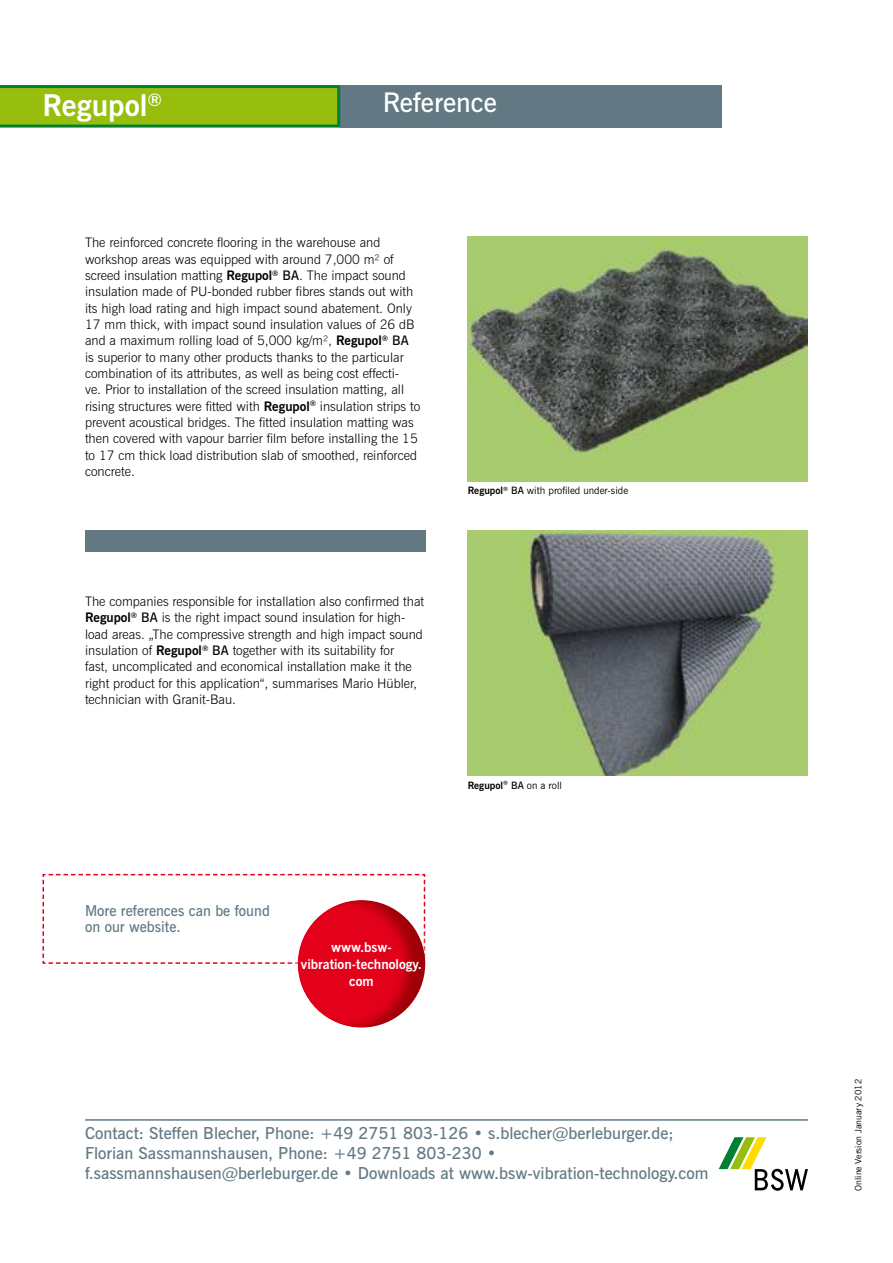
<style>
.page{position:relative;width:893px;height:1263px;background:#fff}
.page>*{position:absolute;margin:0;border:0;box-sizing:border-box;transform-origin:0 0}
.t1{font:700 30px "News Gothic BT";color:#fff}
.t2{font:600 27px "News Gothic BT";color:#fff}
.t3{font:600 16.5px/19.8px "News Gothic BT";color:#627984}
.t4{font:600 15px/16.4px "News Gothic BT";color:#627984}
.t5{font:700 13.5px/16.8px "News Gothic BT";color:#fff;text-align:center}
.t6{font:300 13.2px/16.4px "News Gothic BT";color:#000}
.t7{font:10.2px "News Gothic BT";color:#000}
.t8{font:700 10.2px "News Gothic BT";color:#000}
.t9{font:9px "News Gothic BT";color:#000}
.s1{font-weight:700}
.s2{font-weight:600}
.s3{font-weight:400}
</style>
<div class="page">
<div style="left:340px;top:85px;width:382px;height:43px;background:#627984"></div>
<svg style="left:0;top:85px;width:340px;height:43px;background:#81b514"></svg>
<div style="left:85px;top:530px;width:340px;height:22px;background:#627984"></div>
<svg style="left:719px;top:1137px;width:89px;height:54px"></svg>
<svg style="left:42px;top:873px;width:384px;height:91px"></svg>
<div style="left:285px;top:888px;width:151px;height:151px;background:#fff"></div>
<div style="left:295px;top:894px;width:131px;height:135px;background:#9d0c15;opacity:.75"></div>
<hr style="left:85px;top:1119px;width:723px;height:2px;background:#627984">
<img style="left:468px;top:530px;width:340px;height:246px">
<img style="left:468px;top:236px;width:340px;height:245px">
<h1 class="t1" style="left:43px;top:87px;width:121px">Regupol<sup>®</sup></h1>
<h2 class="t2" style="left:383px;top:86px;width:116px">Reference</h2>
<p class="t6" style="left:85px;top:234px;width:337px">The reinforced concrete flooring in the warehouse and workshop areas was equipped with around 7,000 m² of screed insulation matting <span class="s1">Regupol</span><sup>®</sup> <span class="s2">BA</span>. The impact sound insulation made of PU-bonded rubber fibres stands out with its high load rating and high impact sound abatement. Only 17 mm thick, with impact sound insulation values of 26 dB and a maximum rolling load of 5,000 kg/m², <span class="s1">Regupol</span><sup>®</sup> <span class="s2">BA </span>is superior to many other products thanks to the particular combination of its attributes, as well as being cost effecti-<br>ve. Prior to installation of the screed insulation matting, all rising structures were fitted with <span class="s1">Regupol</span><sup>®</sup> insulation strips to prevent acoustical bridges. The fitted insulation matting was then covered with vapour barrier film before installing the 15 to 17 cm thick load distribution slab of smoothed, reinforced concrete.</p>
<p class="t6" style="left:85px;top:593px;width:341px">The companies responsible for installation also confirmed that <span class="s1">Regupol</span><sup>®</sup> <span class="s2">BA</span> is the right impact sound insulation for high&shy;load areas. „The compressive strength and high impact sound insulation of <span class="s1">Regupol</span><sup>®</sup> <span class="s2">BA</span> together with its suitability for<br>fast, uncomplicated and economical installation make it the right product for this application“, summarises Mario Hübler, technician with Granit-Bau.</p>
<p class="t7" style="left:468px;top:484px;width:162px"><span class="s1">Regupol</span><sup>®</sup> <span class="s2">BA</span> with profiled under-side</p>
<p class="t8" style="left:468px;top:779px;width:96px">Regupol<sup>®</sup> <span class="s2">BA</span> <span class="s3">on a roll</span></p>
<p class="t4" style="left:85px;top:902px;width:186px">More references can be found on our website.</p>
<p class="t5" style="left:301px;top:939px;width:123px">www.bsw&shy;vibration-technology. com</p>
<p class="t3" style="left:85px;top:1123px;width:625px">Contact: Steffen Blecher, Phone: +49 2751 803-126 • s.blecher@berleburger.de;<br>Florian Sassmannshausen, Phone: +49 2751 803-230 • f.sassmannshausen@berleburger.de • Downloads at www.bsw-vibration-technology.com</p>
<p class="t9" style="left:853px;top:1191px;width:113px;rotate:-90deg">Online Version January 2012</p>
</div>
